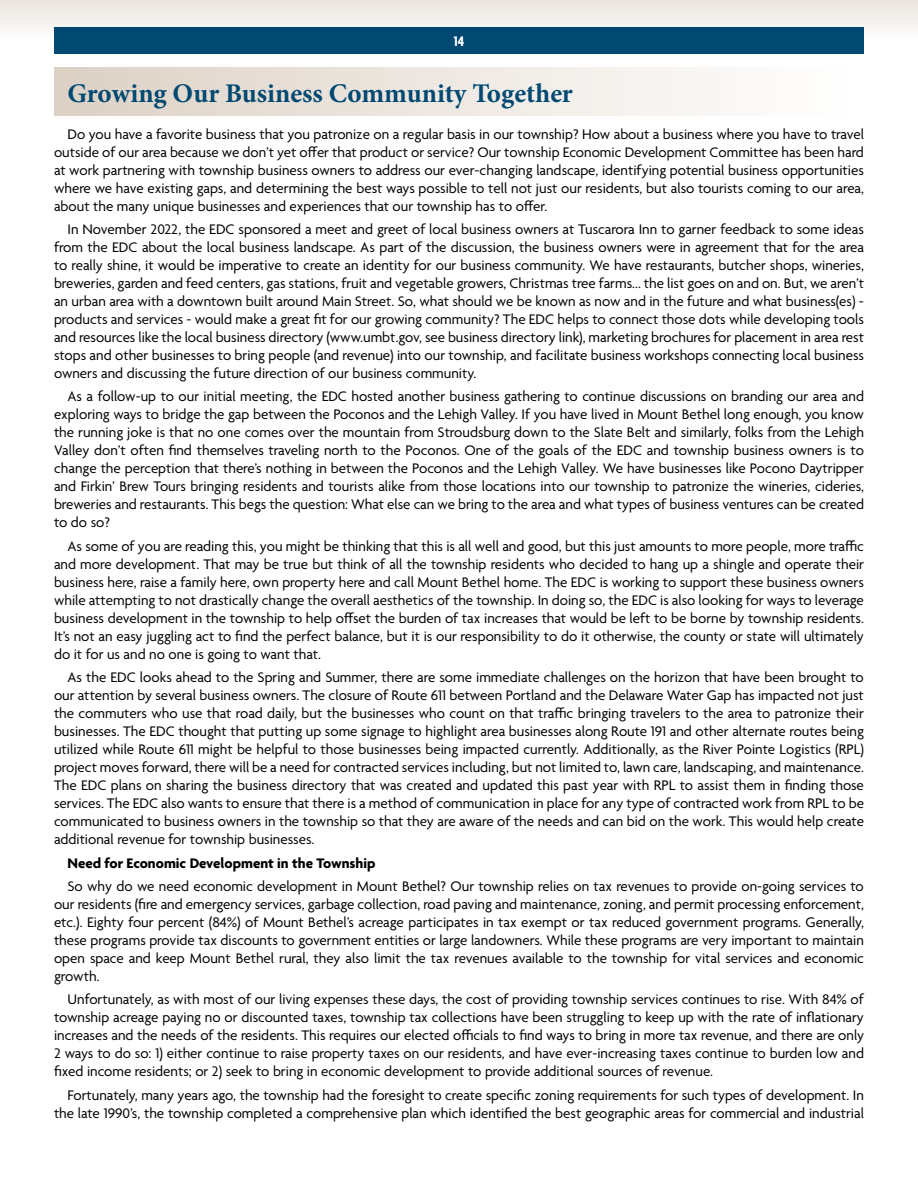
<style>
.page{position:relative;width:918px;height:1188px;background:#fff}
.page>*{position:absolute;margin:0;border:0;box-sizing:border-box;transform-origin:0 0}
.t1{font:700 27px "Minion Pro";color:#014971}
.t2{font:15px/18px "Agenda";color:#000;text-align:justify}
.t3{font:700 15px "Agenda";color:#000}
.t4{font:700 condensed 15px "Agenda";color:#fff}
</style>
<div class="page">
<div style="left:0;top:0;width:918px;height:40px;background:#f1ede8"></div>
<div style="left:54px;top:27px;width:810px;height:27px;background:#014971"></div>
<div style="left:54px;top:68px;width:810px;height:48px;background:linear-gradient(to right,#ddd2c6,#fff)"></div>
<p class="t4" style="left:454px;top:33px;width:12px">14</p>
<h1 class="t1" style="left:68px;top:74px;width:507px">Growing Our Business Community Together</h1>
<p class="t2" style="left:54px;top:126px;width:812px;text-indent:14px">Do you have a favorite business that you patronize on a regular basis in our township? How about a business where you have to travel outside of our area because we don’t yet offer that product or service? Our township Economic Development Committee has been hard at work partnering with township business owners to address our ever-changing landscape, identifying potential business opportunities where we have existing gaps, and determining the best ways possible to tell not just our residents, but also tourists coming to our area, about the many unique businesses and experiences that our township has to offer.</p>
<p class="t2" style="left:54px;top:221px;width:812px;text-indent:14px">In November 2022, the EDC sponsored a meet and greet of local business owners at Tuscarora Inn to garner feedback to some ideas from the EDC about the local business landscape. As part of the discussion, the business owners were in agreement that for the area to really shine, it would be imperative to create an identity for our business community. We have restaurants, butcher shops, wineries, breweries, garden and feed centers, gas stations, fruit and vegetable growers, Christmas tree farms... the list goes on and on. But, we aren’t an urban area with a downtown built around Main Street. So, what should we be known as now and in the future and what business(es) - products and services - would make a great fit for our growing community? The EDC helps to connect those dots while developing tools and resources like the local business directory (www.umbt.gov, see business directory link), marketing brochures for placement in area rest stops and other businesses to bring people (and revenue) into our township, and facilitate business workshops connecting local business owners and discussing the future direction of our business community.</p>
<p class="t2" style="left:54px;top:389px;width:812px;text-indent:14px">As a follow-up to our initial meeting, the EDC hosted another business gathering to continue discussions on branding our area and exploring ways to bridge the gap between the Poconos and the Lehigh Valley. If you have lived in Mount Bethel long enough, you know the running joke is that no one comes over the mountain from Stroudsburg down to the Slate Belt and similarly, folks from the Lehigh Valley don’t often find themselves traveling north to the Poconos. One of the goals of the EDC and township business owners is to change the perception that there’s nothing in between the Poconos and the Lehigh Valley. We have businesses like Pocono Daytripper and Firkin’ Brew Tours bringing residents and tourists alike from those locations into our township to patronize the wineries, cideries, breweries and restaurants. This begs the question: What else can we bring to the area and what types of business ventures can be created to do so?</p>
<p class="t2" style="left:54px;top:538px;width:812px;text-indent:14px">As some of you are reading this, you might be thinking that this is all well and good, but this just amounts to more people, more traffic and more development. That may be true but think of all the township residents who decided to hang up a shingle and operate their business here, raise a family here, own property here and call Mount Bethel home. The EDC is working to support these business owners while attempting to not drastically change the overall aesthetics of the township. In doing so, the EDC is also looking for ways to leverage business development in the township to help offset the burden of tax increases that would be left to be borne by township residents.<br>It’s not an easy juggling act to find the perfect balance, but it is our responsibility to do it otherwise, the county or state will ultimately do it for us and no one is going to want that.</p>
<p class="t2" style="left:54px;top:669px;width:812px;text-indent:14px">As the EDC looks ahead to the Spring and Summer, there are some immediate challenges on the horizon that have been brought to our attention by several business owners. The closure of Route 611 between Portland and the Delaware Water Gap has impacted not just the commuters who use that road daily, but the businesses who count on that traffic bringing travelers to the area to patronize their businesses. The EDC thought that putting up some signage to highlight area businesses along Route 191 and other alternate routes being utilized while Route 611 might be helpful to those businesses being impacted currently. Additionally, as the River Pointe Logistics (RPL) project moves forward, there will be a need for contracted services including, but not limited to, lawn care, landscaping, and maintenance.<br>The EDC plans on sharing the business directory that was created and updated this past year with RPL to assist them in finding those services. The EDC also wants to ensure that there is a method of communication in place for any type of contracted work from RPL to be communicated to business owners in the township so that they are aware of the needs and can bid on the work. This would help create additional revenue for township businesses.</p>
<p class="t3" style="left:68px;top:855px;width:309px">Need for Economic Development in the Township</p>
<p class="t2" style="left:54px;top:878px;width:812px;text-indent:14px">So why do we need economic development in Mount Bethel? Our township relies on tax revenues to provide on-going services to our residents (fire and emergency services, garbage collection, road paving and maintenance, zoning, and permit processing enforcement, etc.). Eighty four percent (84%) of Mount Bethel’s acreage participates in tax exempt or tax reduced government programs. Generally, these programs provide tax discounts to government entities or large landowners. While these programs are very important to maintain open space and keep Mount Bethel rural, they also limit the tax revenues available to the township for vital services and economic growth.</p>
<p class="t2" style="left:54px;top:992px;width:812px;text-indent:14px">Unfortunately, as with most of our living expenses these days, the cost of providing township services continues to rise. With 84% of township acreage paying no or discounted taxes, township tax collections have been struggling to keep up with the rate of inflationary increases and the needs of the residents. This requires our elected officials to find ways to bring in more tax revenue, and there are only 2 ways to do so: 1) either continue to raise property taxes on our residents, and have ever-increasing taxes continue to burden low and fixed income residents; or 2) seek to bring in economic development to provide additional sources of revenue.</p>
<p class="t2" style="left:54px;top:1087px;width:812px;text-align:right">Fortunately, many years ago, the township had the foresight to create specific zoning requirements for such types of development. In the late 1990’s, the township completed a comprehensive plan which identified the best geographic areas for commercial and industrial</p>
</div>
